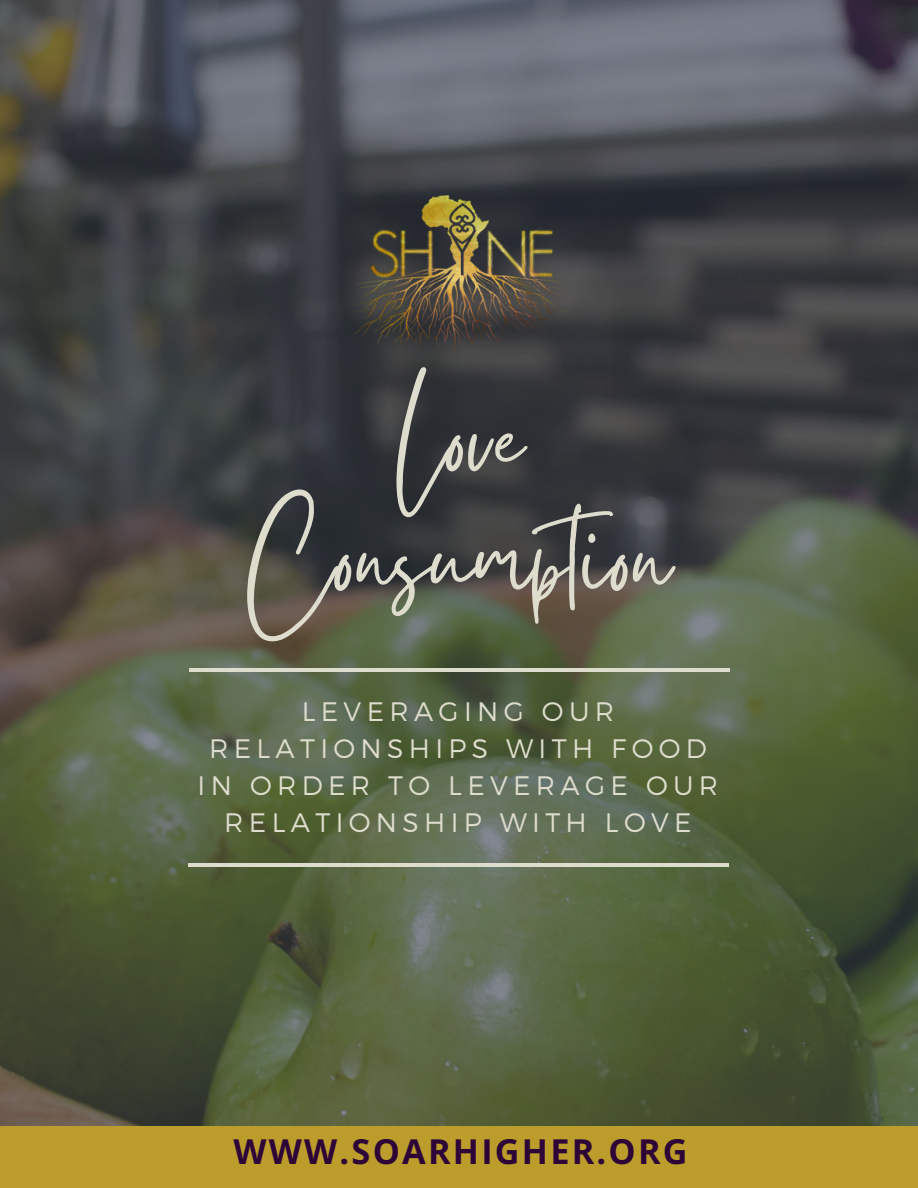
<style>
.page{position:relative;width:918px;height:1188px;background:#fff}
.page>*{position:absolute;margin:0;border:0;box-sizing:border-box;transform-origin:0 0}
.t1{font:126px/119.6px "Gistesy";color:#deddcd;text-align:center}
.t2{font:700 34.2px "Open Sans";letter-spacing:.065em;color:#2e0537}
.t3{font:300 26.7px/37.2px "Montserrat";letter-spacing:.2em;color:#deddcd;text-align:center}
</style>
<div class="page">
<img style="left:0;top:0;width:918px;height:1126px">
<hr style="left:189px;top:668px;width:541px;height:4px;background:#deddcd">
<hr style="left:189px;top:863px;width:540px;height:4px;background:#deddcd">
<img style="left:349px;top:196px;width:221px;height:155px">
<div style="left:0;top:1126px;width:918px;height:62px;background:#bc9d2b"></div>
<p class="t1" style="left:248px;top:366px;width:424px">Love<br>Consumption</p>
<p class="t3" style="left:198px;top:691px;width:522px">LEVERAGING OUR<br>RELATIONSHIPS WITH FOOD<br>IN ORDER TO LEVERAGE OUR<br>RELATIONSHIP WITH LOVE</p>
<h1 class="t2" style="left:234px;top:1128px;width:456px">WWW.SOARHIGHER.ORG</h1>
</div>
